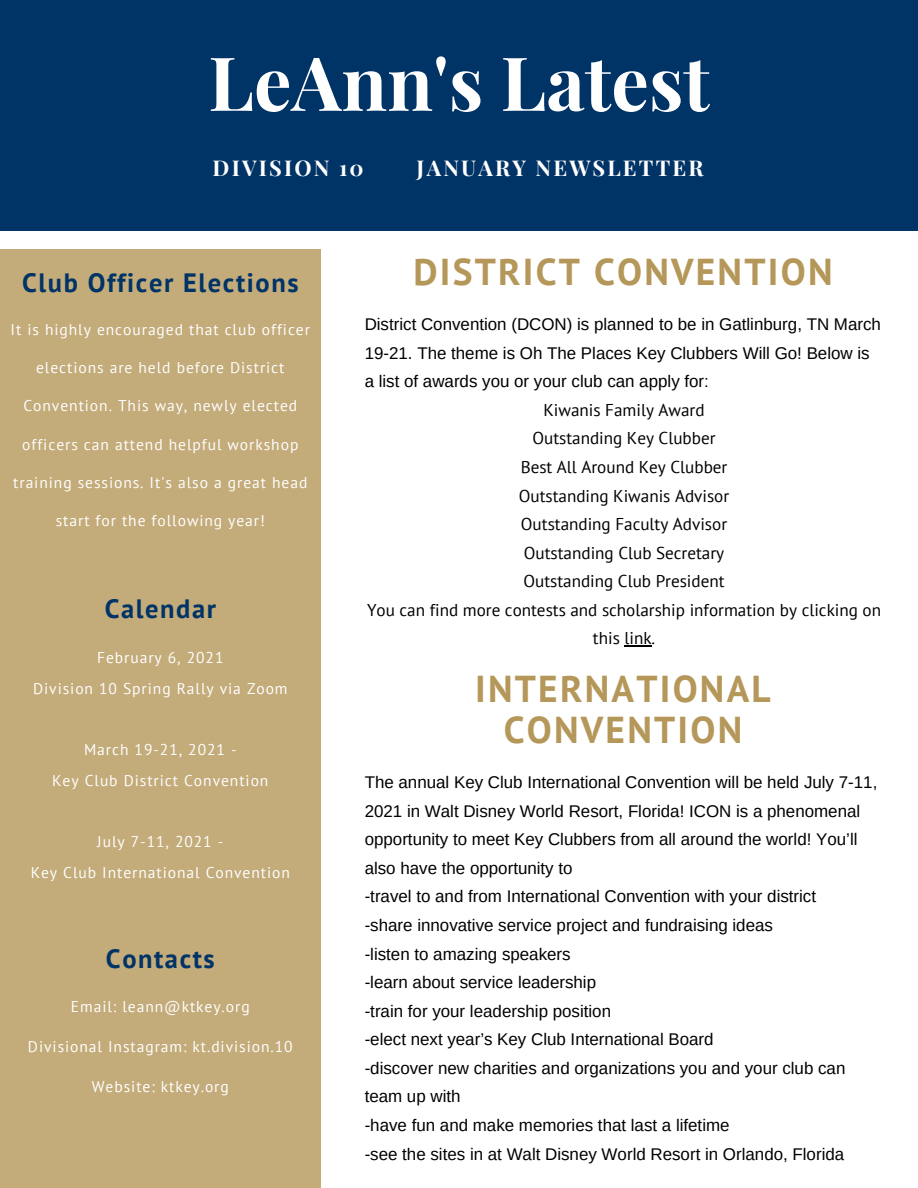
<style>
.page{position:relative;width:918px;height:1188px;background:#fff}
.page>*{position:absolute;margin:0;border:0;box-sizing:border-box;transform-origin:0 0}
.t1{font:700 74.7px "Playfair Display";color:#fff}
.t2{font:700 37.35px/41.2px "PT Sans";letter-spacing:.06em;color:#b49759;text-align:center}
.t3{font:700 26.4px "PT Sans";letter-spacing:.06em;color:#036}
.t4{font:700 21.75px "Playfair Display";letter-spacing:.1em;color:#fff}
.t5{font:17.1px/28.7px "PT Sans";color:#000;text-align:center}
.t6{font:16.95px/28.7px "Arimo";color:#000}
.t7{font:15.6px "PT Sans";letter-spacing:.06em;color:#fff}
</style>
<div class="page">
<div style="left:0;top:0;width:918px;height:231px;background:#036"></div>
<div style="left:0;top:249px;width:321px;height:939px;background:#c3ab7a"></div>
<hr style="left:624px;top:645px;width:28px;height:2px;background:#000">
<p class="t1" style="left:208px;top:30px;width:503px">LeAnn's Latest</p>
<p class="t4" style="left:213px;top:153px;width:152px">DIVISION 10</p>
<p class="t4" style="left:417px;top:153px;width:288px">JANUARY NEWSLETTER</p>
<p class="t3" style="left:22px;top:265px;width:278px">Club Officer Elections</p>
<p class="t7" style="left:11px;top:319px;width:301px">It is highly encouraged that club officer</p>
<p class="t7" style="left:36px;top:357px;width:250px">elections are held before District</p>
<p class="t7" style="left:23px;top:396px;width:275px">Convention. This way, newly elected</p>
<p class="t7" style="left:22px;top:434px;width:278px">officers can attend helpful workshop</p>
<p class="t7" style="left:13px;top:472px;width:296px">training sessions. It's also a great head</p>
<p class="t7" style="left:56px;top:510px;width:211px">start for the following year!</p>
<p class="t3" style="left:105px;top:592px;width:113px">Calendar</p>
<p class="t7" style="left:97px;top:647px;width:128px">February 6, 2021</p>
<p class="t7" style="left:33px;top:678px;width:256px">Division 10 Spring Rally via Zoom</p>
<p class="t7" style="left:84px;top:739px;width:154px">March 19-21, 2021 -</p>
<p class="t7" style="left:52px;top:770px;width:218px">Key Club District Convention</p>
<p class="t7" style="left:97px;top:831px;width:128px">July 7-11, 2021 -</p>
<p class="t7" style="left:31px;top:862px;width:261px">Key Club International Convention</p>
<p class="t3" style="left:106px;top:941px;width:110px">Contacts</p>
<p class="t7" style="left:71px;top:996px;width:180px">Email: leann@ktkey.org</p>
<p class="t7" style="left:28px;top:1036px;width:266px">Divisional Instagram: kt.division.10</p>
<p class="t7" style="left:92px;top:1077px;width:139px">Website: ktkey.org</p>
<p class="t2" style="left:413px;top:250px;width:421px">DISTRICT CONVENTION</p>
<p class="t6" style="left:365px;top:310px;width:518px">District Convention (DCON) is planned to be in Gatlinburg, TN March<br>19-21. The theme is Oh The Places Key Clubbers Will Go! Below is a list of awards you or your club can apply for:</p>
<p class="t5" style="left:543px;top:395px;width:163px">Kiwanis Family Award</p>
<p class="t5" style="left:533px;top:424px;width:185px">Outstanding Key Clubber</p>
<p class="t5" style="left:521px;top:452px;width:208px">Best All Around Key Clubber</p>
<p class="t5" style="left:519px;top:481px;width:212px">Outstanding Kiwanis Advisor</p>
<p class="t5" style="left:521px;top:509px;width:208px">Outstanding Faculty Advisor</p>
<p class="t5" style="left:524px;top:538px;width:202px">Outstanding Club Secretary</p>
<p class="t5" style="left:524px;top:567px;width:203px">Outstanding Club President</p>
<p class="t5" style="left:367px;top:595px;width:516px">You can find more contests and scholarship information by clicking on this link.</p>
<p class="t2" style="left:475px;top:668px;width:297px">INTERNATIONAL<br>CONVENTION</p>
<p class="t6" style="left:365px;top:768px;width:514px">The annual Key Club International Convention will be held July 7-11, 2021 in Walt Disney World Resort, Florida! ICON is a phenomenal opportunity to meet Key Clubbers from all around the world! You’ll also have the opportunity to</p>
<p class="t6" style="left:365px;top:882px;width:453px">-travel to and from International Convention with your district</p>
<p class="t6" style="left:365px;top:911px;width:410px">-share innovative service project and fundraising ideas</p>
<p class="t6" style="left:365px;top:939px;width:208px">-listen to amazing speakers</p>
<p class="t6" style="left:365px;top:968px;width:233px">-learn about service leadership</p>
<p class="t6" style="left:365px;top:996px;width:248px">-train for your leadership position</p>
<p class="t6" style="left:365px;top:1025px;width:350px">-elect next year’s Key Club International Board</p>
<p class="t6" style="left:365px;top:1054px;width:482px">-discover new charities and organizations you and your club can team up with</p>
<p class="t6" style="left:365px;top:1111px;width:366px">-have fun and make memories that last a lifetime</p>
<p class="t6" style="left:365px;top:1139px;width:481px">-see the sites in at Walt Disney World Resort in Orlando, Florida</p>
</div>
